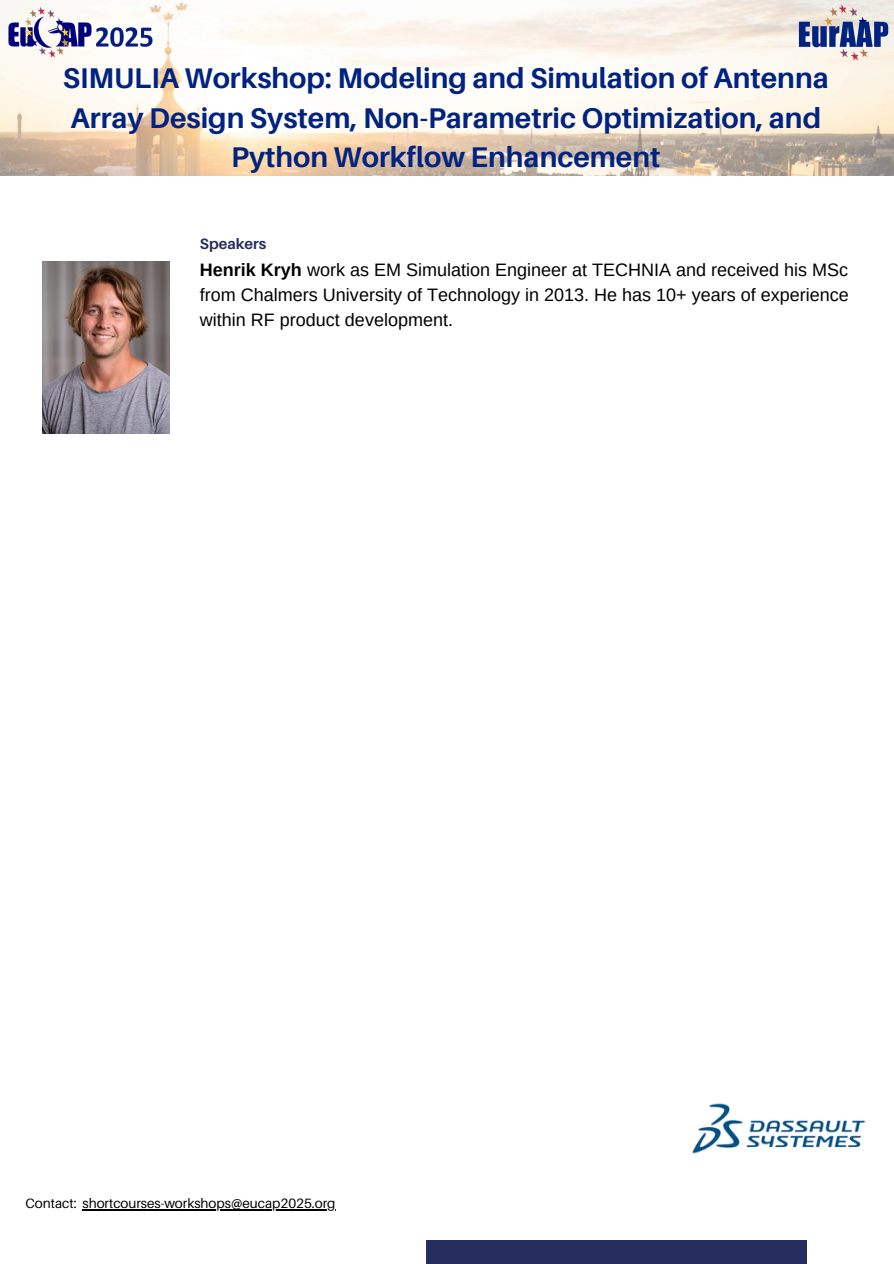
<style>
.page{position:relative;width:894px;height:1264px;background:#fff}
.page>*{position:absolute;margin:0;border:0;box-sizing:border-box;transform-origin:0 0}
.t1{font:700 28.5px/39.3px "Aileron";color:#002381;text-align:center}
.t2{font:18px/24.8px "Arimo";color:#000;text-align:justify}
.t3{font:700 15px "Aileron";color:#262e5f}
.t4{font:13.5px "Aileron";color:#000}
.s1{font-weight:700}
</style>
<div class="page">
<img style="left:0;top:0;width:893px;height:175px">
<div style="left:426px;top:1240px;width:380px;height:23px;background:#262e5f"></div>
<img style="left:797px;top:4px;width:92px;height:57px">
<img style="left:8px;top:6px;width:144px;height:54px">
<img style="left:692px;top:1103px;width:174px;height:51px">
<img style="left:43px;top:261px;width:127px;height:172px">
<hr style="left:82px;top:1209px;width:253px;height:1px;background:#000">
<p class="t1" style="left:63px;top:58px;width:767px">SIMULIA Workshop: Modeling and Simulation of Antenna<br>Array Design System, Non-Parametric Optimization, and<br>Python Workflow Enhancement</p>
<p class="t3" style="left:200px;top:234px;width:68px">Speakers</p>
<p class="t2" style="left:200px;top:257px;width:650px"><span class="s1">Henrik Kryh</span> work as EM Simulation Engineer at TECHNIA and received his MSc from Chalmers University of Technology in 2013. He has 10+ years of experience within RF product development.</p>
<p class="t4" style="left:26px;top:1194px;width:311px">Contact: shortcourses-workshops@eucap2025.org</p>
</div>
